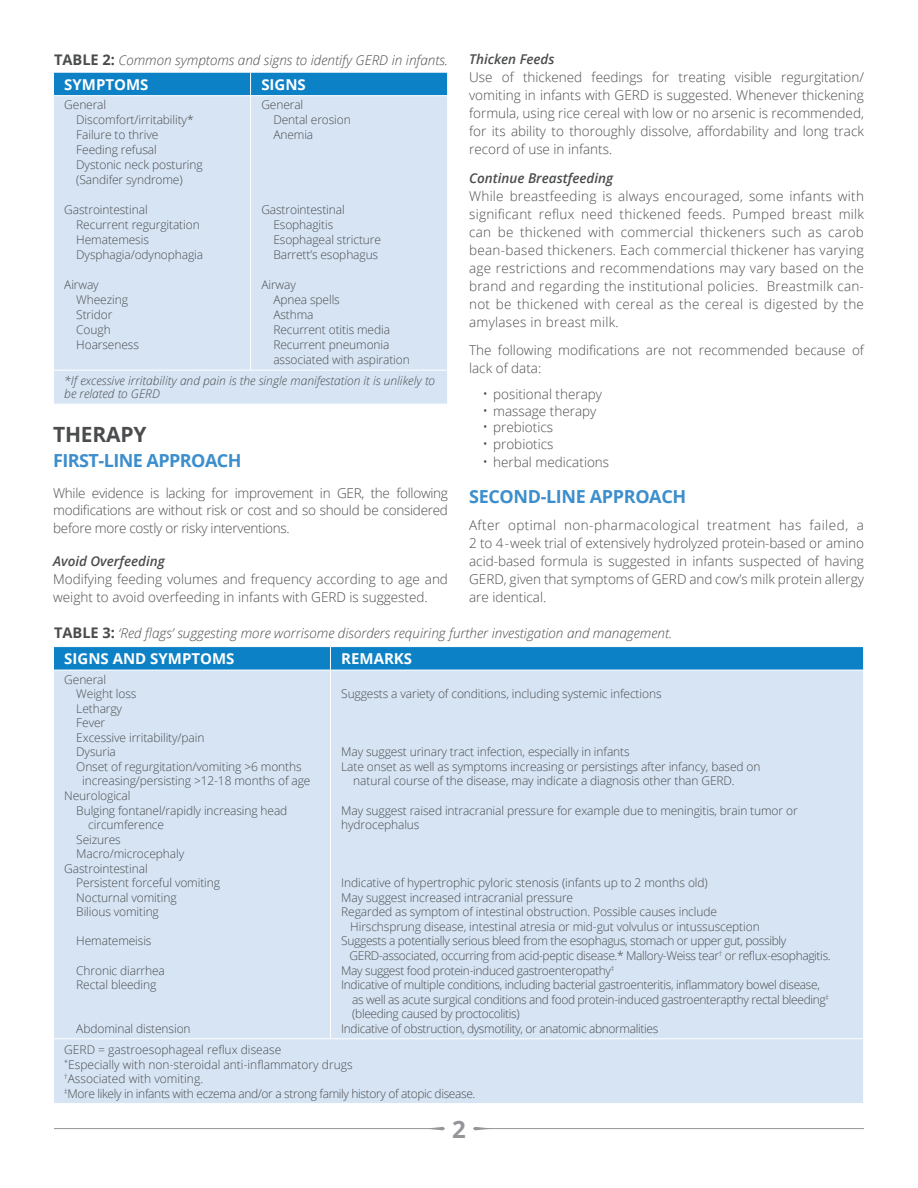
<style>
.page{position:relative;width:918px;height:1188px;background:#fff}
.page>*{position:absolute;margin:0;border:0;box-sizing:border-box;transform-origin:0 0}
.t1{font:700 24px "Open Sans";color:#939598}
.Body{font:700 21px "Open Sans";letter-spacing:-.01em;color:#4b4c4d}
.Body-2{font:700 18px "Open Sans";letter-spacing:-.02em;color:#3c8ecc}
.Body-3{font:700 15px "Open Sans";color:#fff}
.Body-4{font:300 13.5px/18px "Open Sans";color:#4b4c4d;text-align:justify}
.Body-5{font:italic 300 13.5px "Open Sans";color:#4b4c4d}
.Body-6{font:italic 600 13.5px "Open Sans";color:#4b4c4d}
.Body-7{font:300 12px/14.5px "Open Sans";letter-spacing:-.01em;color:#4b4c4d}
.Body-8{font:300 12px "Open Sans";letter-spacing:-.03em;color:#4b4c4d}
.Body-9{font:italic 300 12px/12.8px "Open Sans";color:#4b4c4d}
.s1{font-weight:700;font-style:normal;font-size:14.7px}
.s2{font-size:15px}
</style>
<div class="page">
<hr style="left:54px;top:1128px;width:386px;height:1px;background:#939598">
<hr style="left:478px;top:1128px;width:386px;height:1px;background:#939598">
<svg style="left:426px;top:1127px;width:19px;height:3px"></svg>
<svg style="left:473px;top:1127px;width:19px;height:3px"></svg>
<div style="left:54px;top:96px;width:393px;height:308px;background:#d6e4f4"></div>
<div style="left:53px;top:72px;width:395px;height:23px;background:#0c81c5"></div>
<hr style="left:250px;top:96px;width:1px;height:274px;background:#fff">
<hr style="left:53px;top:370px;width:198px;height:1px;background:#fff">
<hr style="left:251px;top:370px;width:197px;height:1px;background:#fff">
<div style="left:54px;top:671px;width:809px;height:432px;background:#d6e4f4"></div>
<svg style="left:53px;top:647px;width:811px;height:23px;background:#1284c6"></svg>
<hr style="left:330px;top:670px;width:1px;height:368px;background:#fff">
<hr style="left:53px;top:1038px;width:277px;height:1px;background:#fff">
<hr style="left:330px;top:1038px;width:534px;height:1px;background:#fff">
<p class="Body-5" style="left:54px;top:51px;width:396px"><span class="s1">TABLE 2:</span> Common symptoms and signs to identify GERD in infants.</p>
<p class="Body-3" style="left:64px;top:74px;width:86px">SYMPTOMS</p>
<p class="Body-3" style="left:261px;top:74px;width:46px">SIGNS</p>
<p class="Body-7" style="left:64px;top:97px;width:43px">General</p>
<p class="Body-7" style="left:76px;top:112px;width:119px">Discomfort/irritability*</p>
<p class="Body-7" style="left:76px;top:127px;width:84px">Failure to thrive</p>
<p class="Body-7" style="left:76px;top:142px;width:82px">Feeding refusal</p>
<p class="Body-7" style="left:76px;top:157px;width:128px;line-height:15px">Dystonic neck posturing (Sandifer syndrome)</p>
<p class="Body-7" style="left:64px;top:202px;width:85px">Gastrointestinal</p>
<p class="Body-7" style="left:76px;top:217px;width:125px">Recurrent regurgitation</p>
<p class="Body-7" style="left:76px;top:232px;width:74px">Hematemesis</p>
<p class="Body-7" style="left:76px;top:247px;width:128px">Dysphagia/odynophagia</p>
<p class="Body-7" style="left:64px;top:277px;width:36px">Airway</p>
<p class="Body-7" style="left:76px;top:292px;width:53px">Wheezing</p>
<p class="Body-7" style="left:76px;top:307px;width:38px">Stridor</p>
<p class="Body-7" style="left:76px;top:322px;width:36px">Cough</p>
<p class="Body-7" style="left:76px;top:337px;width:64px">Hoarseness</p>
<p class="Body-7" style="left:261px;top:97px;width:43px">General</p>
<p class="Body-7" style="left:273px;top:112px;width:79px">Dental erosion</p>
<p class="Body-7" style="left:273px;top:127px;width:41px">Anemia</p>
<p class="Body-7" style="left:261px;top:202px;width:85px">Gastrointestinal</p>
<p class="Body-7" style="left:273px;top:217px;width:61px">Esophagitis</p>
<p class="Body-7" style="left:273px;top:232px;width:109px">Esophageal stricture</p>
<p class="Body-7" style="left:273px;top:247px;width:106px">Barrett’s esophagus</p>
<p class="Body-7" style="left:261px;top:277px;width:36px">Airway</p>
<p class="Body-7" style="left:273px;top:292px;width:68px">Apnea spells</p>
<p class="Body-7" style="left:273px;top:307px;width:42px">Asthma</p>
<p class="Body-7" style="left:273px;top:322px;width:118px">Recurrent otitis media</p>
<p class="Body-7" style="left:273px;top:337px;width:138px;line-height:15px">Recurrent pneumonia associated with aspiration</p>
<p class="Body-9" style="left:64px;top:374px;width:372px">*If excessive irritability and pain is the single manifestation it is unlikely to be related to GERD</p>
<p class="Body" style="left:53px;top:419px;width:95px">THERAPY</p>
<p class="Body-2" style="left:53px;top:448px;width:190px">FIRST-LINE APPROACH</p>
<p class="Body-4" style="left:53px;top:484px;width:396px;line-height:17.4px">While evidence is lacking for improvement in GER, the following modifications are without risk or cost and so should be considered before more costly or risky interventions.</p>
<p class="Body-6" style="left:53px;top:552px;width:113px">Avoid Overfeeding</p>
<p class="Body-4" style="left:53px;top:570px;width:396px">Modifying feeding volumes and frequency according to age and weight to avoid overfeeding in infants with GERD is suggested.</p>
<p class="Body-6" style="left:469px;top:50px;width:87px">Thicken Feeds</p>
<p class="Body-4" style="left:469px;top:68px;width:396px">Use of thickened feedings for treating visible regurgitation/ vomiting in infants with GERD is suggested. Whenever thickening formula, using rice cereal with low or no arsenic is recommended, for its ability to thoroughly dissolve, affordability and long track record of use in infants.</p>
<p class="Body-6" style="left:469px;top:169px;width:146px">Continue Breastfeeding</p>
<p class="Body-4" style="left:469px;top:187px;width:396px">While breastfeeding is always encouraged, some infants with significant reflux need thickened feeds. Pumped breast milk can be thickened with commercial thickeners such as carob bean-based thickeners. Each commercial thickener has varying age restrictions and recommendations may vary based on the brand and regarding the institutional policies. Breastmilk can&shy;not be thickened with cereal as the cereal is digested by the amylases in breast milk.</p>
<p class="Body-4" style="left:469px;top:341px;width:396px">The following modifications are not recommended because of lack of data:</p>
<p class="Body-4" style="left:483px;top:385px;width:121px"><span class="s2">•</span> positional therapy</p>
<p class="Body-4" style="left:483px;top:401px;width:115px"><span class="s2">•</span> massage therapy</p>
<p class="Body-4" style="left:483px;top:418px;width:72px"><span class="s2">•</span> prebiotics</p>
<p class="Body-4" style="left:483px;top:434px;width:72px"><span class="s2">•</span> probiotics</p>
<p class="Body-4" style="left:483px;top:452px;width:128px"><span class="s2">•</span> herbal medications</p>
<p class="Body-2" style="left:469px;top:483px;width:219px">SECOND-LINE APPROACH</p>
<p class="Body-4" style="left:469px;top:516px;width:396px">After optimal non-pharmacological treatment has failed, a 2 to 4-week trial of extensively hydrolyzed protein-based or amino acid-based formula is suggested in infants suspected of having GERD, given that symptoms of GERD and cow’s milk protein allergy are identical.</p>
<p class="Body-5" style="left:54px;top:624px;width:620px"><span class="s1">TABLE 3:</span> ‘Red flags’ suggesting more worrisome disorders requiring further investigation and management.</p>
<p class="Body-3" style="left:64px;top:648px;width:172px">SIGNS AND SYMPTOMS</p>
<p class="Body-3" style="left:341px;top:648px;width:72px">REMARKS</p>
<p class="Body-7" style="left:64px;top:672px;width:43px">General</p>
<p class="Body-7" style="left:76px;top:686px;width:62px">Weight loss</p>
<p class="Body-7" style="left:76px;top:701px;width:47px">Lethargy</p>
<p class="Body-7" style="left:76px;top:715px;width:30px">Fever</p>
<p class="Body-7" style="left:76px;top:730px;width:130px">Excessive irritability/pain</p>
<p class="Body-7" style="left:76px;top:744px;width:41px">Dysuria</p>
<p class="Body-7" style="left:82px;top:759px;width:230px;text-indent:-6px">Onset of regurgitation/vomiting &gt;6 months increasing/persisting &gt;12-18 months of age</p>
<p class="Body-7" style="left:64px;top:788px;width:68px">Neurological</p>
<p class="Body-7" style="left:76px;top:803px;width:213px">Bulging fontanel/rapidly increasing head</p>
<p class="Body-7" style="left:88px;top:817px;width:77px">circumference</p>
<p class="Body-7" style="left:76px;top:832px;width:46px">Seizures</p>
<p class="Body-7" style="left:76px;top:846px;width:109px">Macro/microcephaly</p>
<p class="Body-7" style="left:64px;top:861px;width:85px">Gastrointestinal</p>
<p class="Body-7" style="left:76px;top:875px;width:145px">Persistent forceful vomiting</p>
<p class="Body-7" style="left:76px;top:890px;width:102px">Nocturnal vomiting</p>
<p class="Body-7" style="left:76px;top:904px;width:84px">Bilious vomiting</p>
<p class="Body-7" style="left:76px;top:934px;width:77px">Hematemeisis</p>
<p class="Body-7" style="left:76px;top:963px;width:90px">Chronic diarrhea</p>
<p class="Body-7" style="left:76px;top:977px;width:82px">Rectal bleeding</p>
<p class="Body-7" style="left:76px;top:1021px;width:116px">Abdominal distension</p>
<p class="Body-7" style="left:341px;top:686px;width:322px">Suggests a variety of conditions, including systemic infections</p>
<p class="Body-7" style="left:341px;top:744px;width:290px">May suggest urinary tract infection, especially in infants</p>
<p class="Body-7" style="left:341px;top:759px;width:421px">Late onset as well as symptoms increasing or persistings after infancy, based on</p>
<p class="Body-7" style="left:353px;top:773px;width:383px">natural course of the disease, may indicate a diagnosis other than GERD.</p>
<p class="Body-7" style="left:341px;top:803px;width:458px">May suggest raised intracranial pressure for example due to meningitis, brain tumor or hydrocephalus</p>
<p class="Body-7" style="left:341px;top:875px;width:368px">Indicative of hypertrophic pyloric stenosis (infants up to 2 months old)</p>
<p class="Body-7" style="left:341px;top:890px;width:233px">May suggest increased intracranial pressure</p>
<p class="Body-7" style="left:341px;top:904px;width:377px">Regarded as symptom of intestinal obstruction. Possible causes include</p>
<p class="Body-7" style="left:350px;top:919px;width:411px">Hirschsprung disease, intestinal atresia or mid-gut volvulus or intussusception</p>
<p class="Body-8" style="left:341px;top:933px;width:447px">Suggests a potentially serious bleed from the esophagus, stomach or upper gut, possibly</p>
<p class="Body-8" style="left:350px;top:947px;width:483px">GERD-associated, occurring from acid-peptic disease.* Mallory-Weiss tear<sup>†</sup> or reflux-esophagitis.</p>
<p class="Body-8" style="left:341px;top:962px;width:274px">May suggest food protein-induced gastroenteropathy<sup>‡</sup></p>
<p class="Body-8" style="left:341px;top:977px;width:480px">Indicative of multiple conditions, including bacterial gastroenteritis, inflammatory bowel disease,</p>
<p class="Body-8" style="left:352px;top:991px;width:478px">as well as acute surgical conditions and food protein-induced gastroenterapthy rectal bleeding<sup>‡</sup></p>
<p class="Body-8" style="left:352px;top:1006px;width:169px">(bleeding caused by proctocolitis)</p>
<p class="Body-8" style="left:341px;top:1020px;width:319px">Indicative of obstruction, dysmotility, or anatomic abnormalities</p>
<p class="Body-7" style="left:64px;top:1042px;width:290px">GERD = gastroesophageal reflux disease<br><sup>*</sup>Especially with non-steroidal anti-inflammatory drugs</p>
<p class="Body-7" style="left:64px;top:1071px;width:140px"><sup>†</sup>Associated with vomiting.</p>
<p class="Body-8" style="left:64px;top:1085px;width:413px"><sup>‡</sup>More likely in infants with eczema and/or a strong family history of atopic disease.</p>
<h1 class="t1" style="left:452px;top:1112px;width:15px">2</h1>
</div>
